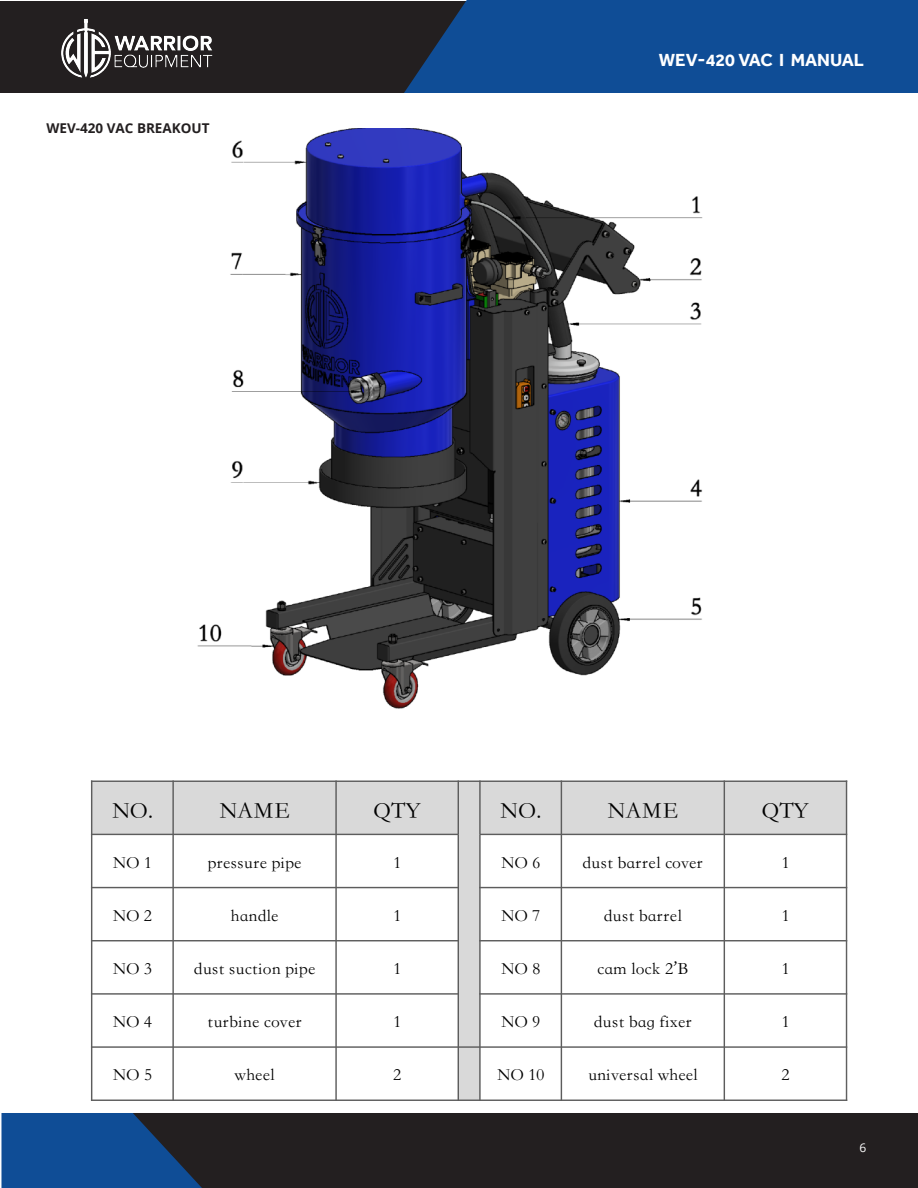
<style>
.page{position:relative;width:918px;height:1188px;background:#fff}
.page>*{position:absolute;margin:0;border:0;box-sizing:border-box;transform-origin:0 0}
.t1{font:22.95px "ST Kaiti";color:#000}
.Category_1_no_TOC{font:700 18px "Effra";color:#fff}
.t2{font:17.25px "ST Kaiti";color:#000}
.t3{font:700 13.5px "Open Sans";color:#231f20}
.t4{font:12px "Open Sans";color:#fff}
</style>
<div class="page">
<div style="left:0;top:1px;width:914px;height:92px;background:#231f20"></div>
<div style="left:404px;top:0;width:514px;height:93px;background:#0f4d96"></div>
<img style="left:61px;top:19px;width:152px;height:59px">
<div style="left:1px;top:1113px;width:132px;height:75px;background:#0f4d96"></div>
<div style="left:133px;top:1113px;width:785px;height:75px;background:#231f20"></div>
<img style="left:197px;top:129px;width:506px;height:580px">
<div style="left:92px;top:781px;width:81px;height:53px;background:#d9d9d9"></div>
<div style="left:173px;top:781px;width:163px;height:53px;background:#d9d9d9"></div>
<div style="left:336px;top:781px;width:122px;height:53px;background:#d9d9d9"></div>
<div style="left:458px;top:781px;width:22px;height:53px;background:#d9d9d9"></div>
<div style="left:480px;top:781px;width:81px;height:53px;background:#d9d9d9"></div>
<div style="left:561px;top:781px;width:163px;height:53px;background:#d9d9d9"></div>
<div style="left:724px;top:781px;width:123px;height:53px;background:#d9d9d9"></div>
<div style="left:458px;top:834px;width:22px;height:213px;background:#d9d9d9"></div>
<div style="left:458px;top:1047px;width:22px;height:53px;background:#d9d9d9"></div>
<hr style="left:172px;top:781px;width:2px;height:53px;background:#5d5d5d">
<hr style="left:172px;top:834px;width:2px;height:267px;background:#5d5d5d">
<hr style="left:335px;top:781px;width:2px;height:53px;background:#5d5d5d">
<hr style="left:335px;top:834px;width:2px;height:267px;background:#5d5d5d">
<hr style="left:458px;top:781px;width:1px;height:53px;background:#5d5d5d">
<hr style="left:458px;top:834px;width:1px;height:267px;background:#5d5d5d">
<hr style="left:479px;top:781px;width:2px;height:53px;background:#5d5d5d">
<hr style="left:479px;top:834px;width:2px;height:267px;background:#5d5d5d">
<hr style="left:561px;top:781px;width:1px;height:53px;background:#5d5d5d">
<hr style="left:561px;top:834px;width:1px;height:267px;background:#5d5d5d">
<hr style="left:724px;top:781px;width:1px;height:53px;background:#5d5d5d">
<hr style="left:724px;top:834px;width:1px;height:267px;background:#5d5d5d">
<hr style="left:91px;top:834px;width:367px;height:1px;background:#5d5d5d">
<hr style="left:480px;top:834px;width:367px;height:1px;background:#5d5d5d">
<hr style="left:91px;top:887px;width:368px;height:1px;background:#5d5d5d">
<hr style="left:479px;top:887px;width:368px;height:1px;background:#5d5d5d">
<hr style="left:91px;top:940px;width:368px;height:1px;background:#5d5d5d">
<hr style="left:479px;top:940px;width:368px;height:1px;background:#5d5d5d">
<hr style="left:91px;top:993px;width:368px;height:2px;background:#5d5d5d">
<hr style="left:479px;top:993px;width:368px;height:2px;background:#5d5d5d">
<hr style="left:91px;top:1046px;width:756px;height:2px;background:#5d5d5d">
<hr style="left:91px;top:781px;width:1px;height:53px;background:#5d5d5d">
<hr style="left:91px;top:834px;width:1px;height:267px;background:#5d5d5d">
<hr style="left:846px;top:781px;width:1px;height:53px;background:#5d5d5d">
<hr style="left:846px;top:834px;width:1px;height:267px;background:#606060">
<hr style="left:91px;top:781px;width:756px;height:1px;background:#5d5d5d">
<hr style="left:91px;top:1100px;width:756px;height:1px;background:#5d5d5d">
<p class="t3" style="left:46px;top:119px;width:165px">WEV-420 VAC BREAKOUT</p>
<p class="Category_1_no_TOC" style="left:659px;top:50px;width:207px">WEV-420 VAC I MANUAL</p>
<p class="t1" style="left:112px;top:798px;width:42px">NO.</p>
<p class="t1" style="left:219px;top:798px;width:72px">NAME</p>
<p class="t1" style="left:374px;top:798px;width:49px">QTY</p>
<p class="t1" style="left:500px;top:798px;width:42px">NO.</p>
<p class="t1" style="left:608px;top:798px;width:72px">NAME</p>
<p class="t1" style="left:762px;top:798px;width:49px">QTY</p>
<p class="t2" style="left:113px;top:853px;width:41px">NO 1</p>
<p class="t2" style="left:208px;top:853px;width:96px">pressure pipe</p>
<p class="t2" style="left:393px;top:853px;width:10px">1</p>
<p class="t2" style="left:501px;top:853px;width:41px">NO 6</p>
<p class="t2" style="left:582px;top:853px;width:122px">dust barrel cover</p>
<p class="t2" style="left:781px;top:853px;width:10px">1</p>
<p class="t2" style="left:113px;top:906px;width:41px">NO 2</p>
<p class="t2" style="left:231px;top:906px;width:50px">handle</p>
<p class="t2" style="left:393px;top:906px;width:10px">1</p>
<p class="t2" style="left:501px;top:906px;width:41px">NO 7</p>
<p class="t2" style="left:604px;top:906px;width:80px">dust barrel</p>
<p class="t2" style="left:781px;top:906px;width:10px">1</p>
<p class="t2" style="left:113px;top:959px;width:41px">NO 3</p>
<p class="t2" style="left:194px;top:959px;width:123px">dust suction pipe</p>
<p class="t2" style="left:393px;top:959px;width:10px">1</p>
<p class="t2" style="left:501px;top:959px;width:41px">NO 8</p>
<p class="t2" style="left:597px;top:959px;width:93px">cam lock 2’B</p>
<p class="t2" style="left:781px;top:959px;width:10px">1</p>
<p class="t2" style="left:113px;top:1012px;width:41px">NO 4</p>
<p class="t2" style="left:207px;top:1012px;width:96px">turbine cover</p>
<p class="t2" style="left:393px;top:1012px;width:10px">1</p>
<p class="t2" style="left:501px;top:1012px;width:41px">NO 9</p>
<p class="t2" style="left:594px;top:1012px;width:100px">dust bag fixer</p>
<p class="t2" style="left:781px;top:1012px;width:10px">1</p>
<p class="t2" style="left:113px;top:1065px;width:41px">NO 5</p>
<p class="t2" style="left:235px;top:1065px;width:42px">wheel</p>
<p class="t2" style="left:393px;top:1065px;width:10px">2</p>
<p class="t2" style="left:497px;top:1065px;width:49px">NO 10</p>
<p class="t2" style="left:588px;top:1065px;width:111px">universal wheel</p>
<p class="t2" style="left:781px;top:1065px;width:10px">2</p>
<p class="t4" style="left:860px;top:1140px;width:8px">6</p>
</div>
